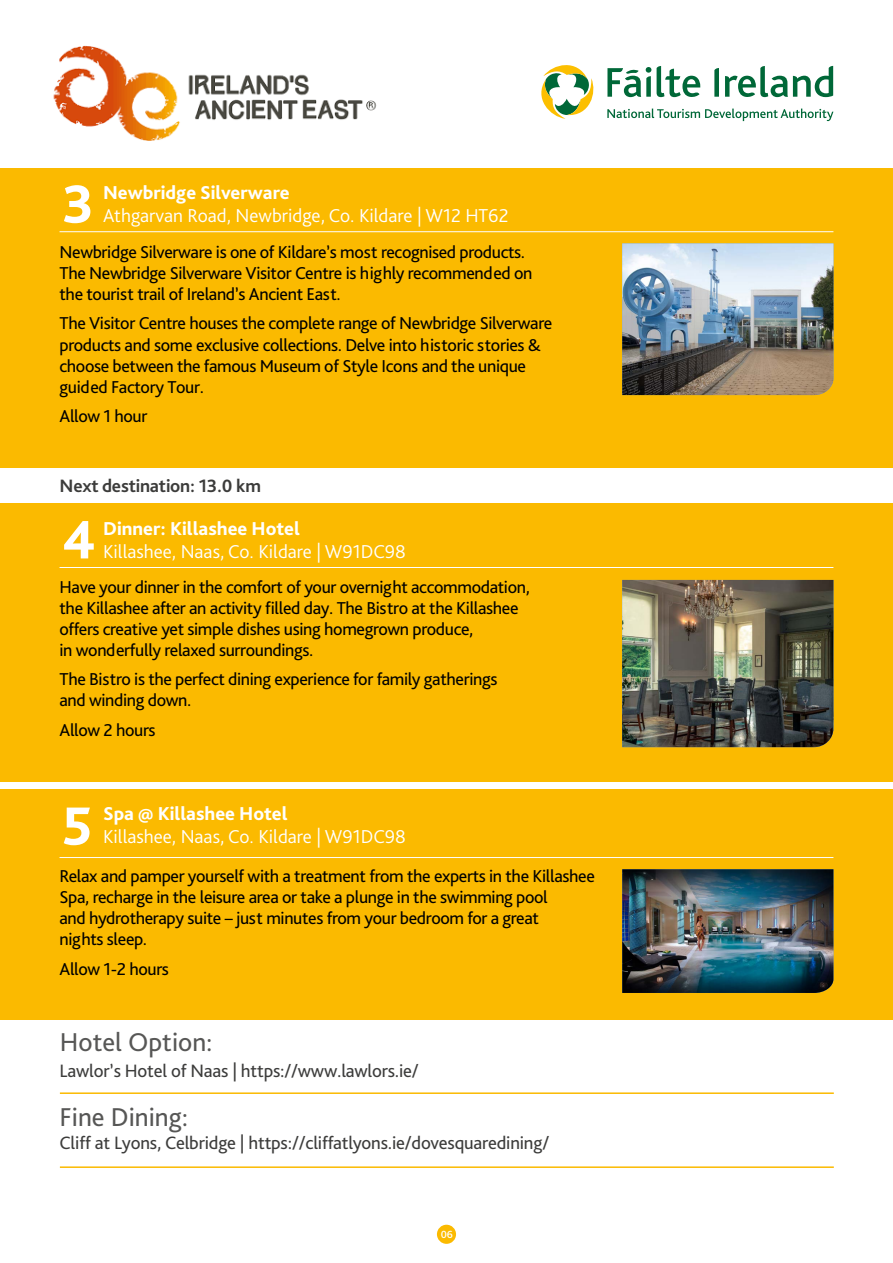
<style>
.page{position:relative;width:893px;height:1263px;background:#fff}
.page>*{position:absolute;margin:0;border:0;box-sizing:border-box;transform-origin:0 0}
.t1{font:800 56.4px "Bliss Pro";color:#fff}
.t2{font:27px "Bliss Pro";color:#575756}
.t3{font:300 19.5px "Bliss Pro";color:#fff}
.t4{font:800 19.5px "Bliss Pro";color:#fff}
.t5{font:18.75px "Bliss Pro";letter-spacing:-.01em;color:#3c3c3b}
.t6{font:700 18.75px "Bliss Pro";letter-spacing:-.01em;color:#3c3c3b}
.t7{font:18px/21px "Bliss Pro";letter-spacing:-.02em;color:#000}
.t8{font:500 10.95px "Bliss Pro";color:#fff}
</style>
<div class="page">
<div style="left:437px;top:1225px;width:19px;height:19px;background:#fbba00;border-radius:50%"></div>
<img style="left:53px;top:45px;width:324px;height:96px">
<svg style="left:541px;top:65px;width:53px;height:54px"></svg>
<svg style="left:607px;top:67px;width:44px;height:30px"></svg>
<svg style="left:714px;top:68px;width:5px;height:29px"></svg>
<svg style="left:657px;top:66px;width:43px;height:31px"></svg>
<svg style="left:725px;top:66px;width:108px;height:31px"></svg>
<svg style="left:607px;top:109px;width:226px;height:12px"></svg>
<div style="left:0;top:168px;width:893px;height:300px;background:#fbba00"></div>
<hr style="left:60px;top:231px;width:773px;height:1px;background:#fff">
<div style="left:0;top:503px;width:893px;height:279px;background:#fbba00"></div>
<div style="left:0;top:789px;width:893px;height:231px;background:#fbba00"></div>
<hr style="left:60px;top:567px;width:773px;height:1px;background:#fff">
<hr style="left:60px;top:857px;width:773px;height:1px;background:#fff">
<img style="left:622px;top:243px;width:211px;height:152px">
<img style="left:622px;top:580px;width:211px;height:167px">
<img style="left:622px;top:869px;width:211px;height:124px">
<hr style="left:60px;top:1092px;width:774px;height:2px;background:#fbba00">
<hr style="left:60px;top:1166px;width:774px;height:2px;background:#fbba00">
<h1 class="t1" style="left:62px;top:169px;width:33px">3</h1>
<p class="t4" style="left:103px;top:180px;width:188px">Newbridge Silverware</p>
<p class="t3" style="left:103px;top:204px;width:407px">Athgarvan Road, Newbridge, Co. Kildare | W12 HT62</p>
<p class="t7" style="left:60px;top:241px;width:474px">Newbridge Silverware is one of Kildare’s most recognised products.<br>The Newbridge Silverware Visitor Centre is highly recommended on the tourist trail of Ireland’s Ancient East.</p>
<p class="t7" style="left:60px;top:313px;width:494px">The Visitor Centre houses the complete range of Newbridge Silverware products and some exclusive collections. Delve into historic stories &amp; choose between the famous Museum of Style Icons and the unique guided Factory Tour.</p>
<p class="t7" style="left:60px;top:405px;width:89px">Allow 1 hour</p>
<p class="t6" style="left:60px;top:474px;width:203px">Next destination: 13.0 km</p>
<h1 class="t1" style="left:62px;top:505px;width:35px">4</h1>
<p class="t4" style="left:103px;top:516px;width:198px">Dinner: Killashee Hotel</p>
<p class="t3" style="left:103px;top:539px;width:304px">Killashee, Naas, Co. Kildare | W91DC98</p>
<p class="t7" style="left:60px;top:576px;width:472px">Have your dinner in the comfort of your overnight accommodation, the Killashee after an activity filled day. The Bistro at the Killashee offers creative yet simple dishes using homegrown produce,<br>in wonderfully relaxed surroundings.</p>
<p class="t7" style="left:60px;top:668px;width:439px">The Bistro is the perfect dining experience for family gatherings and winding down.</p>
<p class="t7" style="left:60px;top:719px;width:98px">Allow 2 hours</p>
<h1 class="t1" style="left:62px;top:791px;width:32px">5</h1>
<p class="t4" style="left:103px;top:801px;width:186px">Spa @ Killashee Hotel</p>
<p class="t3" style="left:103px;top:825px;width:304px">Killashee, Naas, Co. Kildare | W91DC98</p>
<p class="t7" style="left:60px;top:865px;width:537px">Relax and pamper yourself with a treatment from the experts in the Killashee Spa, recharge in the leisure area or take a plunge in the swimming pool<br>and hydrotherapy suite – just minutes from your bedroom for a great<br>nights sleep.</p>
<p class="t7" style="left:60px;top:958px;width:111px">Allow 1-2 hours</p>
<h2 class="t2" style="left:60px;top:1025px;width:154px">Hotel Option:</h2>
<p class="t5" style="left:60px;top:1059px;width:361px">Lawlor’s Hotel of Naas | https://www.lawlors.ie/</p>
<h2 class="t2" style="left:60px;top:1100px;width:130px">Fine Dining:</h2>
<p class="t5" style="left:60px;top:1131px;width:491px">Cliff at Lyons, Celbridge | https://cliffatlyons.ie/dovesquaredining/</p>
<p class="t8" style="left:441px;top:1227px;width:14px">06</p>
</div>
